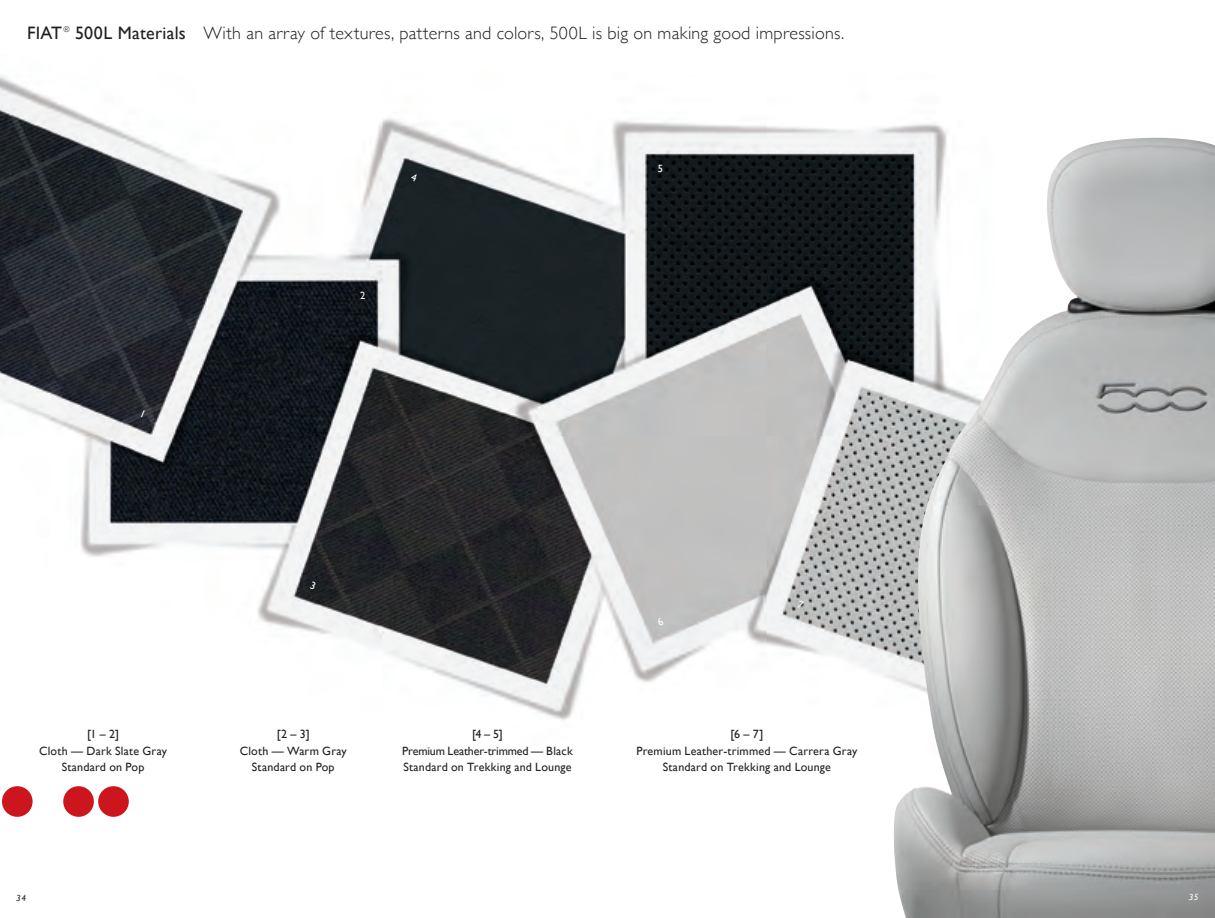
<style>
.page{position:relative;width:1215px;height:918px;background:#fff}
.page>*{position:absolute;margin:0;border:0;box-sizing:border-box;transform-origin:0 0}
.t1{font:300 18px "Gill Sans";letter-spacing:.015em;color:#231f20}
.t2{font:18px "Gill Sans";color:#231f20}
.t3{font:12px/16.5px "Gill Sans";letter-spacing:.015em;color:#231f20;text-align:center}
.t4{font:10.5px "Gill Sans";color:#fff}
.t5{font:italic 9px "Gill Sans";color:#231f20}
.t6{font:italic 9px "Gill Sans";color:#fff}
.t7{font:300 7.8px "Gill Sans";color:#231f20}
.s1{font-weight:400}
</style>
<div class="page">
<img style="left:0;top:75px;width:947px;height:739px">
<div style="left:2px;top:786px;width:31px;height:31px;background:#cd151d;border-radius:50%"></div>
<div style="left:63px;top:786px;width:31px;height:31px;background:#cd151d;border-radius:50%"></div>
<div style="left:98px;top:786px;width:31px;height:31px;background:#cd151d;border-radius:50%"></div>
<img style="left:894px;top:138px;width:321px;height:780px">
<svg style="left:310px;top:581px;width:6px;height:8px"></svg>
<svg style="left:410px;top:173px;width:7px;height:8px"></svg>
<svg style="left:657px;top:617px;width:7px;height:9px"></svg>
<svg style="left:797px;top:601px;width:7px;height:8px"></svg>
<svg style="left:141px;top:410px;width:4px;height:7px"></svg>
<h1 class="t2" style="left:27px;top:23px;width:37px">FIAT</h1>
<p class="t7" style="left:64px;top:23px;width:8px">®</p>
<h1 class="t1" style="left:75px;top:19px;width:771px"><span class="s1">500L Materials</span> With an array of textures, patterns and colors, 500L is big on making good impressions.</h1>
<p class="t4" style="left:360px;top:289px;width:7px">2</p>
<p class="t4" style="left:658px;top:162px;width:7px">5</p>
<p class="t3" style="left:39px;top:726px;width:129px">[1 – 2]<br>Cloth — Dark Slate Gray<br>Standard on Pop</p>
<p class="t3" style="left:240px;top:726px;width:109px">[2 – 3]<br>Cloth — Warm Gray<br>Standard on Pop</p>
<p class="t3" style="left:402px;top:726px;width:172px">[4 – 5]<br>Premium Leather-trimmed — Black<br>Standard on Trekking and Lounge</p>
<p class="t3" style="left:636px;top:726px;width:223px">[6 – 7]<br>Premium Leather-trimmed — Carrera Gray<br>Standard on Trekking and Lounge</p>
<p class="t5" style="left:16px;top:892px;width:11px">34</p>
<p class="t6" style="left:1189px;top:892px;width:11px">35</p>
</div>
